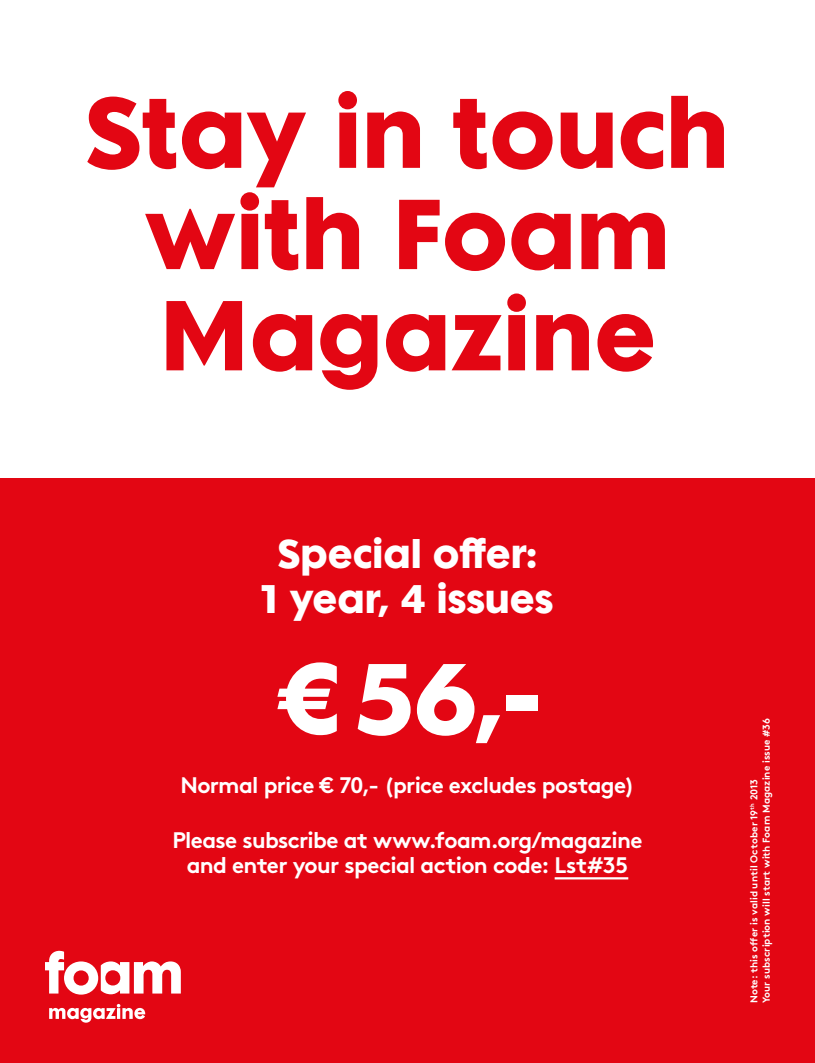
<style>
.page{position:relative;width:815px;height:1063px;background:#fff}
.page>*{position:absolute;margin:0;border:0;box-sizing:border-box;transform-origin:0 0}
.t1{font:90px/101.2px "Foamtura";color:#e30613;text-align:center}
.t2{font:90px "Foamtura";color:#fff}
.t3{font:36.25px/45px "Foamtura";color:#fff;text-align:center}
.t4{font:700 22.5px/25px "Brown";letter-spacing:-.03em;color:#fff;text-align:center}
.t5{font:700 10px/12.5px "Brown";letter-spacing:.005em;color:#fff}
</style>
<div class="page">
<div style="left:0;top:478px;width:815px;height:585px;background:#e30613"></div>
<svg style="left:45px;top:951px;width:136px;height:72px"></svg>
<hr style="left:555px;top:877px;width:73px;height:2px;background:#fff">
<h1 class="t1" style="left:86px;top:84px;width:645px">Stay in touch with Foam<br>Magazine</h1>
<h2 class="t3" style="left:262px;top:532px;width:293px">Special offer:<br>1 year, 4 issues</h2>
<h1 class="t2" style="left:274px;top:642px;width:269px">€56,-</h1>
<p class="t4" style="left:180px;top:771px;width:456px">Normal price € 70,- (price excludes postage)</p>
<p class="t4" style="left:173px;top:826px;width:471px">Please subscribe at www.foam.org/magazine and enter your special action code: Lst#35</p>
<p class="t5" style="left:747px;top:1003px;width:287px;rotate:-90deg">Note: this offer is valid until October 19<sup>th</sup> 2013<br>Your subscription will start with Foam Magazine issue #36</p>
</div>
